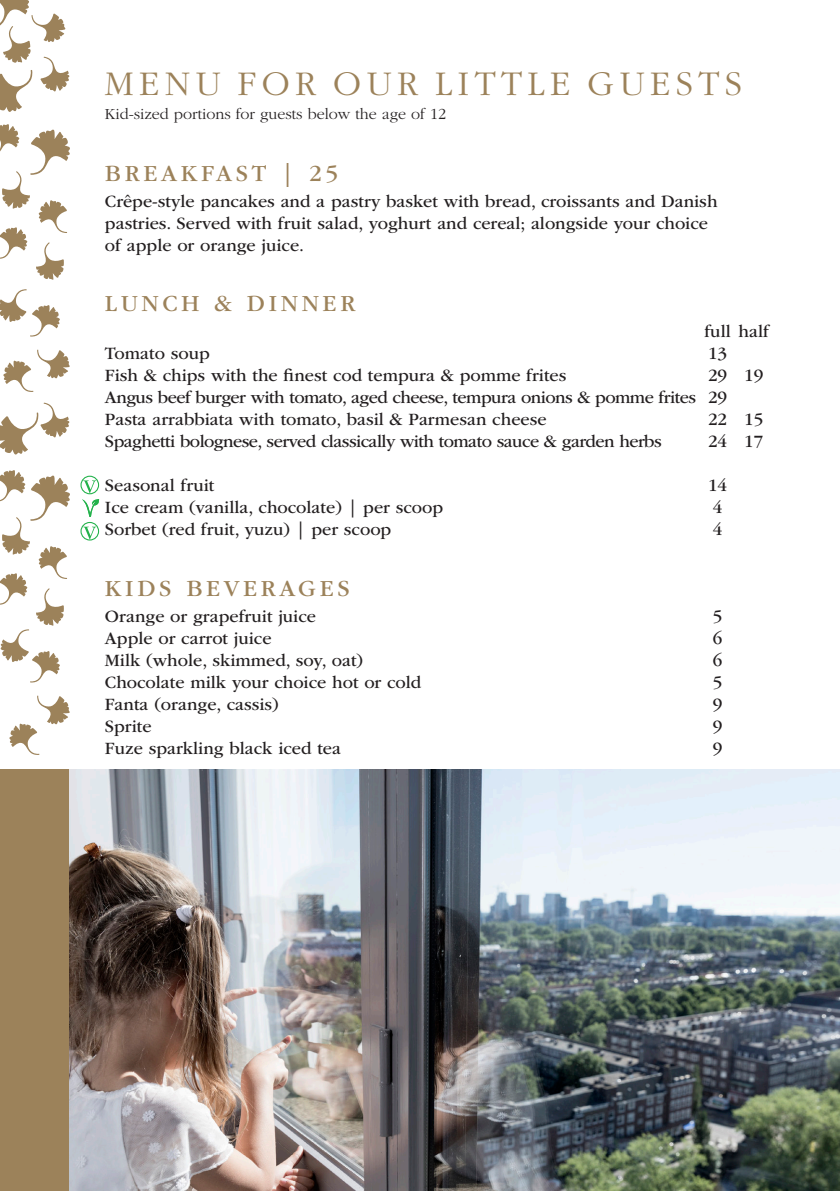
<style>
.page{position:relative;width:840px;height:1191px;background:#fff}
.page>*{position:absolute;margin:0;border:0;box-sizing:border-box;transform-origin:0 0}
.Header_1___18pt_18pt{font:300 36px "ITC Garamond Std";letter-spacing:.15em;color:#9c825a}
.Header_2___12pt_15pt{font:24px "ITC Garamond Std";letter-spacing:.15em;color:#9c825a}
.Header_2___12pt_15pt-2{font:18px/22px "ITC Garamond Std";color:#231f20}
.Header_2___12pt_15pt-3{font:18px "ITC Garamond Std";letter-spacing:-.03em;color:#231f20}
.Body_text___9pt___11pt{font:300 16px "ITC Garamond Std";color:#231f20}
</style>
<div class="page">
<div style="left:0;top:769px;width:70px;height:422px;background:#9c825a"></div>
<svg style="left:3px;top:349px;width:67px;height:43px"></svg>
<svg style="left:9px;top:695px;width:61px;height:60px"></svg>
<svg style="left:0;top:289px;width:60px;height:48px"></svg>
<svg style="left:0;top:124px;width:70px;height:156px"></svg>
<svg style="left:0;top:470px;width:70px;height:213px"></svg>
<svg style="left:0;top:0;width:70px;height:112px"></svg>
<svg style="left:0;top:402px;width:70px;height:52px"></svg>
<div style="left:80px;top:476px;width:19px;height:18px;border:1px solid #23b24b;border-radius:50%"></div>
<svg style="left:83px;top:480px;width:13px;height:13px"></svg>
<div style="left:80px;top:522px;width:19px;height:18px;border:1px solid #23b24b;border-radius:50%"></div>
<svg style="left:83px;top:526px;width:13px;height:13px"></svg>
<svg style="left:82px;top:499px;width:17px;height:18px"></svg>
<img style="left:70px;top:769px;width:769px;height:422px">
<p class="Header_1___18pt_18pt" style="left:105px;top:65px;width:638px">MENU FOR OUR LITTLE GUESTS</p>
<p class="Body_text___9pt___11pt" style="left:105px;top:106px;width:342px">Kid-sized portions for guests below the age of 12</p>
<p class="Header_2___12pt_15pt" style="left:105px;top:161px;width:235px">BREAKFAST | 25</p>
<p class="Header_2___12pt_15pt-2" style="left:105px;top:191px;width:613px">Crêpe-style pancakes and a pastry basket with bread, croissants and Danish pastries. Served with fruit salad, yoghurt and cereal; alongside your choice</p>
<p class="Header_2___12pt_15pt-2" style="left:105px;top:235px;width:200px">of apple or orange juice.</p>
<p class="Header_2___12pt_15pt" style="left:105px;top:291px;width:252px">LUNCH &amp; DINNER</p>
<p class="Header_2___12pt_15pt-2" style="left:704px;top:321px;width:66px">full half</p>
<p class="Header_2___12pt_15pt-2" style="left:105px;top:343px;width:106px">Tomato soup</p>
<p class="Header_2___12pt_15pt-2" style="left:707px;top:343px;width:21px">13</p>
<p class="Header_2___12pt_15pt-2" style="left:105px;top:365px;width:462px">Fish &amp; chips with the finest cod tempura &amp; pomme frites</p>
<p class="Header_2___12pt_15pt-2" style="left:707px;top:365px;width:57px">29 19</p>
<p class="Header_2___12pt_15pt-3" style="left:105px;top:388px;width:623px">Angus beef burger with tomato, aged cheese, tempura onions &amp; pomme frites 29</p>
<p class="Header_2___12pt_15pt-2" style="left:105px;top:409px;width:443px">Pasta arrabbiata with tomato, basil &amp; Parmesan cheese</p>
<p class="Header_2___12pt_15pt-2" style="left:707px;top:409px;width:57px">22 15</p>
<p class="Header_2___12pt_15pt-3" style="left:105px;top:432px;width:558px">Spaghetti bolognese, served classically with tomato sauce &amp; garden herbs</p>
<p class="Header_2___12pt_15pt-2" style="left:707px;top:431px;width:57px">24 17</p>
<p class="Header_2___12pt_15pt-2" style="left:105px;top:475px;width:111px">Seasonal fruit</p>
<p class="Header_2___12pt_15pt-2" style="left:707px;top:475px;width:21px">14</p>
<p class="Header_2___12pt_15pt-2" style="left:105px;top:497px;width:339px">Ice cream (vanilla, chocolate) | per scoop</p>
<p class="Header_2___12pt_15pt-2" style="left:712px;top:497px;width:11px">4</p>
<p class="Header_2___12pt_15pt-2" style="left:105px;top:519px;width:288px">Sorbet (red fruit, yuzu) | per scoop</p>
<p class="Header_2___12pt_15pt-2" style="left:712px;top:519px;width:11px">4</p>
<p class="Header_2___12pt_15pt" style="left:105px;top:575px;width:246px">KIDS BEVERAGES</p>
<p class="Header_2___12pt_15pt-2" style="left:105px;top:605px;width:212px">Orange or grapefruit juice</p>
<p class="Header_2___12pt_15pt-2" style="left:712px;top:605px;width:11px">5</p>
<p class="Header_2___12pt_15pt-2" style="left:105px;top:627px;width:168px">Apple or carrot juice</p>
<p class="Header_2___12pt_15pt-2" style="left:712px;top:627px;width:11px">6</p>
<p class="Header_2___12pt_15pt-2" style="left:105px;top:649px;width:259px">Milk (whole, skimmed, soy, oat)</p>
<p class="Header_2___12pt_15pt-2" style="left:712px;top:649px;width:11px">6</p>
<p class="Header_2___12pt_15pt-2" style="left:105px;top:671px;width:318px">Chocolate milk your choice hot or cold</p>
<p class="Header_2___12pt_15pt-2" style="left:712px;top:671px;width:11px">5</p>
<p class="Header_2___12pt_15pt-2" style="left:105px;top:693px;width:175px">Fanta (orange, cassis)</p>
<p class="Header_2___12pt_15pt-2" style="left:712px;top:693px;width:11px">9</p>
<p class="Header_2___12pt_15pt-2" style="left:105px;top:715px;width:48px">Sprite</p>
<p class="Header_2___12pt_15pt-2" style="left:712px;top:715px;width:11px">9</p>
<p class="Header_2___12pt_15pt-2" style="left:105px;top:737px;width:237px">Fuze sparkling black iced tea</p>
<p class="Header_2___12pt_15pt-2" style="left:712px;top:737px;width:11px">9</p>
</div>
